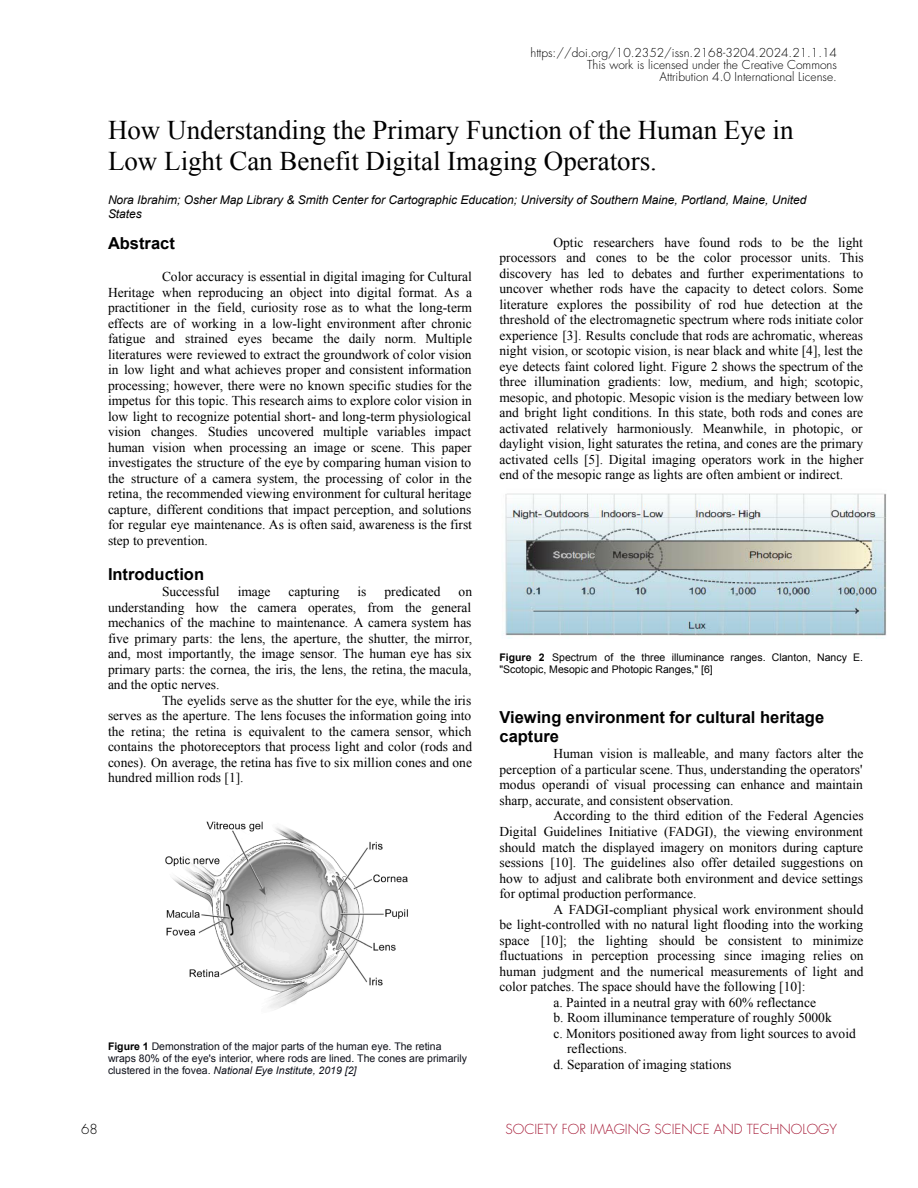
<style>
.page{position:relative;width:918px;height:1188px;background:#fff}
.page>*{position:absolute;margin:0;border:0;box-sizing:border-box;transform-origin:0 0}
.t1{font:27px/31px "Times New Roman";color:#000}
.t2{font:700 16.5px/18.9px "Arial";color:#000}
.t3{font:13.5px/15.5px "Times New Roman";color:#000;text-align:justify}
.t4{font:300 13.5px "Futura Std";color:#a61c38}
.t5{font:300 13.5px "Futura Std";color:#000}
.t6{font:300 12px/12px "Futura Std";color:#000;text-align:right}
.t7{font:italic 12px/13.8px "Arial";color:#000}
.t8{font:10.5px/12px "Arial";color:#0e101a}
.t9{font:10.5px/12px "Arial";color:#000}
.s1{font-weight:700}
.s2{font-weight:700;color:#000}
.s3{font-style:italic}
</style>
<div class="page">
<img style="left:165px;top:821px;width:243px;height:189px">
<img style="left:505px;top:493px;width:382px;height:146px">
<p class="t6" style="left:531px;top:47px;width:308px">https://doi.org/10.2352/issn.2168-3204.2024.21.1.14<br>This work is licensed under the Creative Commons<br>Attribution 4.0 International License.</p>
<h1 class="t1" style="left:108px;top:115px;width:687px">How Understanding the Primary Function of the Human Eye in<br>Low Light Can Benefit Digital Imaging Operators.</h1>
<p class="t7" style="left:108px;top:193px;width:700px">Nora Ibrahim; Osher Map Library &amp; Smith Center for Cartographic Education; University of Southern Maine, Portland, Maine, United<br>States</p>
<p class="t2" style="left:108px;top:234px;width:68px">Abstract</p>
<p class="t3" style="left:108px;top:269px;width:366px;text-indent:54px">Color accuracy is essential in digital imaging for Cultural Heritage when reproducing an object into digital format. As a practitioner in the field, curiosity rose as to what the long-term effects are of working in a low-light environment after chronic fatigue and strained eyes became the daily norm. Multiple literatures were reviewed to extract the groundwork of color vision in low light and what achieves proper and consistent information processing; however, there were no known specific studies for the impetus for this topic. This research aims to explore color vision in low light to recognize potential short- and long-term physiological vision changes. Studies uncovered multiple variables impact human vision when processing an image or scene. This paper investigates the structure of the eye by comparing human vision to the structure of a camera system, the processing of color in the retina, the recommended viewing environment for cultural heritage capture, different conditions that impact perception, and solutions for regular eye maintenance. As is often said, awareness is the first step to prevention.</p>
<p class="t2" style="left:108px;top:565px;width:98px">Introduction</p>
<p class="t3" style="left:162px;top:584px;width:59px">Successful</p>
<p class="t3" style="left:238px;top:584px;width:34px">image</p>
<p class="t3" style="left:289px;top:584px;width:52px">capturing</p>
<p class="t3" style="left:358px;top:584px;width:10px">is</p>
<p class="t3" style="left:385px;top:584px;width:58px">predicated</p>
<p class="t3" style="left:459px;top:584px;width:15px">on</p>
<p class="t3" style="left:108px;top:599px;width:365px">understanding how the camera operates, from the general</p>
<p class="t3" style="left:108px;top:615px;width:365px">mechanics of the machine to maintenance. A camera system has</p>
<p class="t3" style="left:108px;top:630px;width:366px">five primary parts: the lens, the aperture, the shutter, the mirror,</p>
<p class="t3" style="left:108px;top:646px;width:365px">and, most importantly, the image sensor. The human eye has six</p>
<p class="t3" style="left:108px;top:661px;width:365px">primary parts: the cornea, the iris, the lens, the retina, the macula,</p>
<p class="t3" style="left:108px;top:677px;width:113px">and the optic nerves.</p>
<p class="t3" style="left:162px;top:692px;width:311px">The eyelids serve as the shutter for the eye, while the iris</p>
<p class="t3" style="left:108px;top:708px;width:365px">serves as the aperture. The lens focuses the information going into</p>
<p class="t3" style="left:108px;top:723px;width:365px">the retina; the retina is equivalent to the camera sensor, which</p>
<p class="t3" style="left:108px;top:739px;width:366px">contains the photoreceptors that process light and color (rods and</p>
<p class="t3" style="left:108px;top:754px;width:366px">cones). On average, the retina has five to six million cones and one</p>
<p class="t3" style="left:108px;top:770px;width:137px">hundred million rods [1].</p>
<p class="t3" style="left:500px;top:234px;width:366px;text-indent:54px">Optic researchers have found rods to be the light processors and cones to be the color processor units. This discovery has led to debates and further experimentations to uncover whether rods have the capacity to detect colors. Some literature explores the possibility of rod hue detection at the threshold of the electromagnetic spectrum where rods initiate color experience [3]. Results conclude that rods are achromatic, whereas night vision, or scotopic vision, is near black and white [4], lest the eye detects faint colored light. Figure 2 shows the spectrum of the three illumination gradients: low, medium, and high; scotopic, mesopic, and photopic. Mesopic vision is the mediary between low and bright light conditions. In this state, both rods and cones are activated relatively harmoniously. Meanwhile, in photopic, or daylight vision, light saturates the retina, and cones are the primary activated cells [5]. Digital imaging operators work in the higher end of the mesopic range as lights are often ambient or indirect.</p>
<p class="t9" style="left:500px;top:651px;width:365px"><span class="s1">Figure 2</span> Spectrum of the three illuminance ranges. Clanton, Nancy E. "Scotopic, Mesopic and Photopic Ranges," [6]</p>
<p class="t2" style="left:500px;top:708px;width:326px">Viewing environment for cultural heritage capture</p>
<p class="t3" style="left:554px;top:746px;width:312px">Human vision is malleable, and many factors alter the</p>
<p class="t3" style="left:500px;top:762px;width:365px">perception of a particular scene. Thus, understanding the operators'</p>
<p class="t3" style="left:500px;top:777px;width:365px">modus operandi of visual processing can enhance and maintain</p>
<p class="t3" style="left:500px;top:793px;width:236px">sharp, accurate, and consistent observation.</p>
<p class="t3" style="left:554px;top:808px;width:312px">According to the third edition of the Federal Agencies</p>
<p class="t3" style="left:500px;top:824px;width:365px">Digital Guidelines Initiative (FADGI), the viewing environment</p>
<p class="t3" style="left:500px;top:839px;width:365px">should match the displayed imagery on monitors during capture</p>
<p class="t3" style="left:500px;top:855px;width:365px">sessions [10]. The guidelines also offer detailed suggestions on</p>
<p class="t3" style="left:500px;top:870px;width:365px">how to adjust and calibrate both environment and device settings</p>
<p class="t3" style="left:500px;top:886px;width:199px">for optimal production performance.</p>
<p class="t3" style="left:554px;top:901px;width:311px">A FADGI-compliant physical work environment should</p>
<p class="t3" style="left:500px;top:917px;width:365px">be light-controlled with no natural light flooding into the working</p>
<p class="t3" style="left:500px;top:932px;width:366px">space [10]; the lighting should be consistent to minimize</p>
<p class="t3" style="left:500px;top:948px;width:366px">fluctuations in perception processing since imaging relies on</p>
<p class="t3" style="left:500px;top:963px;width:366px">human judgment and the numerical measurements of light and</p>
<p class="t3" style="left:500px;top:979px;width:308px">color patches. The space should have the following [10]:</p>
<p class="t3" style="left:554px;top:994px;width:264px">a. Painted in a neutral gray with 60% reflectance</p>
<p class="t3" style="left:554px;top:1010px;width:280px">b. Room illuminance temperature of roughly 5000k</p>
<p class="t3" style="left:554px;top:1026px;width:304px">c. Monitors positioned away from light sources to avoid</p>
<p class="t3" style="left:567px;top:1041px;width:62px">reflections.</p>
<p class="t3" style="left:554px;top:1057px;width:179px">d. Separation of imaging stations</p>
<p class="t8" style="left:108px;top:1040px;width:360px"><span class="s2">Figure 1</span> Demonstration of the major parts of the human eye. The retina wraps 80% of the eye's interior, where rods are lined. The cones are primarily clustered in the fovea. <span class="s3">National Eye Institute, 2019 [2]</span></p>
<p class="t5" style="left:81px;top:1121px;width:18px">68</p>
<p class="t4" style="left:506px;top:1121px;width:333px">SOCIETY FOR IMAGING SCIENCE AND TECHNOLOGY</p>
</div>
